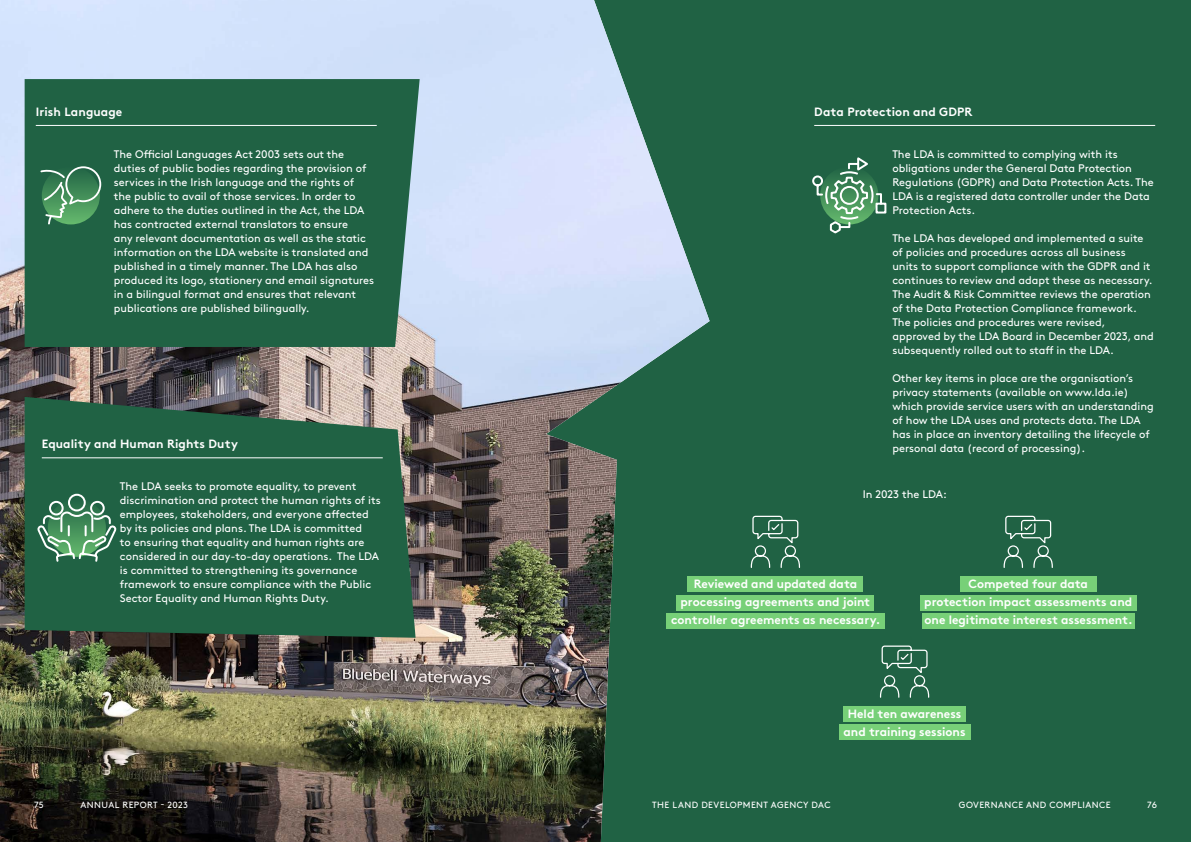
<style>
.page{position:relative;width:1191px;height:842px;background:#fff}
.page>*{position:absolute;margin:0;border:0;box-sizing:border-box;transform-origin:0 0}
.t1{font:700 12px/18px "Brown";color:#fff;text-align:center}
.t2{font:11px/14px "Brown";color:#fff}
.t3{font:9px "Brown";letter-spacing:.045em;color:#fff}
</style>
<div class="page">
<div style="left:491px;top:0;width:700px;height:842px;background:#206244"></div>
<img style="left:0;top:0;width:709px;height:842px">
<div style="left:25px;top:79px;width:395px;height:268px;background:#206244"></div>
<hr style="left:36px;top:125px;width:341px;height:1px;background:#fff">
<hr style="left:814px;top:125px;width:341px;height:1px;background:#fff">
<div style="left:687px;top:576px;width:176px;height:16px;background:#77d078"></div>
<div style="left:843px;top:706px;width:123px;height:16px;background:#77d078"></div>
<div style="left:838px;top:724px;width:132px;height:15px;background:#77d078"></div>
<div style="left:960px;top:576px;width:136px;height:16px;background:#77d078"></div>
<div style="left:676px;top:595px;width:198px;height:15px;background:#77d078"></div>
<div style="left:920px;top:595px;width:216px;height:15px;background:#77d078"></div>
<div style="left:666px;top:614px;width:219px;height:15px;background:#77d078"></div>
<div style="left:922px;top:614px;width:212px;height:15px;background:#77d078"></div>
<svg style="left:750px;top:515px;width:50px;height:53px"></svg>
<svg style="left:879px;top:645px;width:51px;height:53px"></svg>
<svg style="left:1003px;top:515px;width:50px;height:53px"></svg>
<svg style="left:25px;top:397px;width:390px;height:241px;background:#2b6449"></svg>
<hr style="left:42px;top:457px;width:341px;height:1px;background:#fff">
<svg style="left:40px;top:166px;width:61px;height:58px;background:#519268"></svg>
<svg style="left:38px;top:493px;width:77px;height:70px;background:#57906e"></svg>
<svg style="left:812px;top:157px;width:75px;height:77px"></svg>
<p class="t1" style="left:36px;top:101px;width:88px">Irish Language</p>
<p class="t1" style="left:814px;top:101px;width:160px">Data Protection and GDPR</p>
<p class="t2" style="left:114px;top:146px;width:262px">The Official Languages Act 2003 sets out the duties of public bodies regarding the provision of services in the Irish language and the rights of the public to avail of those services. In order to adhere to the duties outlined in the Act, the LDA has contracted external translators to ensure<br>any relevant documentation as well as the static information on the LDA website is translated and published in a timely manner. The LDA has also produced its logo, stationery and email signatures in a bilingual format and ensures that relevant publications are published bilingually.</p>
<p class="t2" style="left:892px;top:146px;width:263px">The LDA is committed to complying with its obligations under the General Data Protection Regulations (GDPR) and Data Protection Acts. The LDA is a registered data controller under the Data Protection Acts.</p>
<p class="t2" style="left:892px;top:230px;width:263px">The LDA has developed and implemented a suite of policies and procedures across all business units to support compliance with the GDPR and it continues to review and adapt these as necessary.<br>The Audit &amp; Risk Committee reviews the operation of the Data Protection Compliance framework.<br>The policies and procedures were revised, approved by the LDA Board in December 2023, and subsequently rolled out to staff in the LDA.</p>
<p class="t2" style="left:892px;top:370px;width:263px">Other key items in place are the organisation’s privacy statements (available on www.lda.ie) which provide service users with an understanding of how the LDA uses and protects data. The LDA has in place an inventory detailing the lifecycle of personal data (record of processing).</p>
<p class="t2" style="left:863px;top:486px;width:85px">In 2023 the LDA:</p>
<p class="t1" style="left:42px;top:434px;width:198px">Equality and Human Rights Duty</p>
<p class="t2" style="left:120px;top:478px;width:262px">The LDA seeks to promote equality, to prevent discrimination and protect the human rights of its employees, stakeholders, and everyone affected by its policies and plans. The LDA is committed<br>to ensuring that equality and human rights are considered in our day-to-day operations. The LDA is committed to strengthening its governance framework to ensure compliance with the Public Sector Equality and Human Rights Duty.</p>
<p class="t1" style="left:671px;top:573px;width:211px">Reviewed and updated data processing agreements and joint controller agreements as necessary.</p>
<p class="t1" style="left:924px;top:573px;width:210px">Competed four data<br>protection impact assessments and one legitimate interest assessment.</p>
<p class="t1" style="left:843px;top:703px;width:123px">Held ten awareness and training sessions</p>
<p class="t3" style="left:34px;top:798px;width:11px">75</p>
<p class="t3" style="left:80px;top:798px;width:109px">ANNUAL REPORT - 2023</p>
<p class="t3" style="left:959px;top:798px;width:153px">GOVERNANCE AND COMPLIANCE</p>
<p class="t3" style="left:1147px;top:798px;width:11px">76</p>
<p class="t3" style="left:652px;top:798px;width:180px">THE LAND DEVELOPMENT AGENCY DAC</p>
</div>
